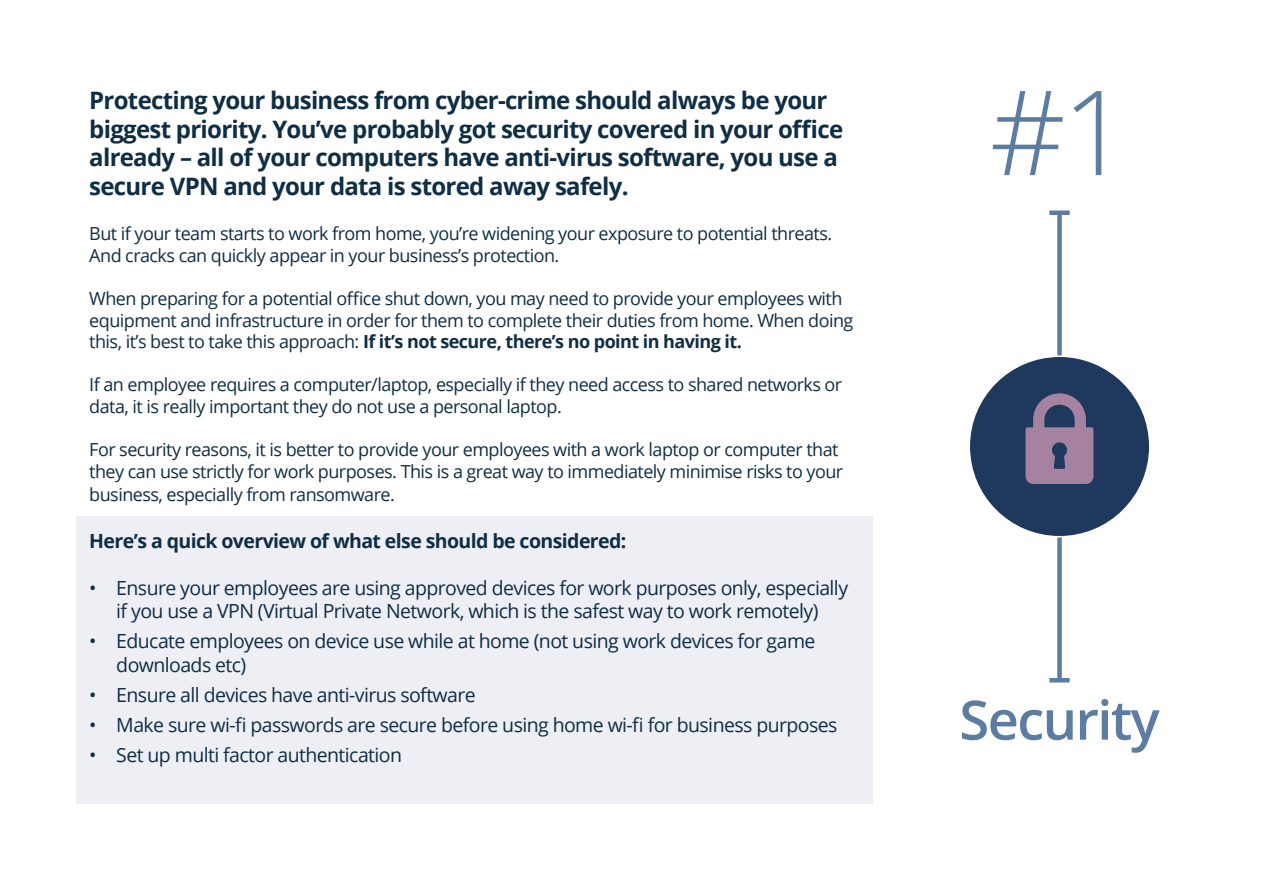
<style>
.page{position:relative;width:1263px;height:893px;background:#fff}
.page>*{position:absolute;margin:0;border:0;box-sizing:border-box;transform-origin:0 0}
.t1{font:300 117.6px "Open Sans";color:#5c7da1}
.t2{font:600 54.3px "Open Sans";letter-spacing:-.03em;color:#5c7da1}
.t3{font:700 24px/28.8px "Open Sans";letter-spacing:-.03em;color:#0f2e44}
.t4{font:19.5px/23.4px "Open Sans";letter-spacing:-.03em;color:#0f2e44;text-align:center}
.t5{font:700 19.5px "Open Sans";letter-spacing:-.03em;color:#0f2e44}
.t6{font:18px/21.6px "Open Sans";letter-spacing:-.03em;color:#0f2e44}
.s1{font-weight:700}
</style>
<div class="page">
<div style="left:76px;top:517px;width:796px;height:287px;background:#eeeff5"></div>
<div style="left:1057px;top:213px;width:5px;height:467px;background:#5c7da1"></div>
<hr style="left:1049px;top:678px;width:21px;height:4px;background:#5c7da1">
<div style="left:1049px;top:210px;width:21px;height:5px;background:#5c7da1"></div>
<div style="left:969px;top:356px;width:181px;height:181px;background:#1e385e;border-radius:50%"></div>
<svg style="left:1025px;top:393px;width:68px;height:91px"></svg>
<p class="t3" style="left:89px;top:85px;width:755px">Protecting your business from cyber-crime should always be your biggest priority. You’ve probably got security covered in your office already – all of your computers have anti-virus software, you use a secure VPN and your data is stored away safely.</p>
<p class="t6" style="left:89px;top:222px;width:744px">But if your team starts to work from home, you’re widening your exposure to potential threats.<br>And cracks can quickly appear in your business’s protection.</p>
<p class="t6" style="left:89px;top:287px;width:766px">When preparing for a potential office shut down, you may need to provide your employees with equipment and infrastructure in order for them to complete their duties from home. When doing this, it’s best to take this approach: <span class="s1">If it’s not secure, there’s no point in having it.</span></p>
<p class="t6" style="left:89px;top:374px;width:754px">If an employee requires a computer/laptop, especially if they need access to shared networks or data, it is really important they do not use a personal laptop.</p>
<p class="t6" style="left:89px;top:438px;width:755px">For security reasons, it is better to provide your employees with a work laptop or computer that they can use strictly for work purposes. This is a great way to immediately minimise risks to your</p>
<p class="t6" style="left:89px;top:483px;width:307px">business, especially from ransomware.</p>
<p class="t5" style="left:89px;top:527px;width:539px">Here’s a quick overview of what else should be considered:</p>
<p class="t4" style="left:89px;top:575px;width:760px">• Ensure your employees are using approved devices for work purposes only, especially if you use a VPN (Virtual Private Network, which is the safest way to work remotely)</p>
<p class="t4" style="left:116px;top:629px;width:701px;text-align:left;text-indent:-27px">• Educate employees on device use while at home (not using work devices for game downloads etc)</p>
<p class="t4" style="left:89px;top:682px;width:388px">• Ensure all devices have anti-virus software</p>
<p class="t4" style="left:89px;top:712px;width:750px">• Make sure wi-fi passwords are secure before using home wi-fi for business purposes</p>
<p class="t4" style="left:89px;top:742px;width:314px">• Set up multi factor authentication</p>
<h1 class="t1" style="left:990px;top:52px;width:141px">#1</h1>
<h2 class="t2" style="left:959px;top:683px;width:202px">Security</h2>
</div>
